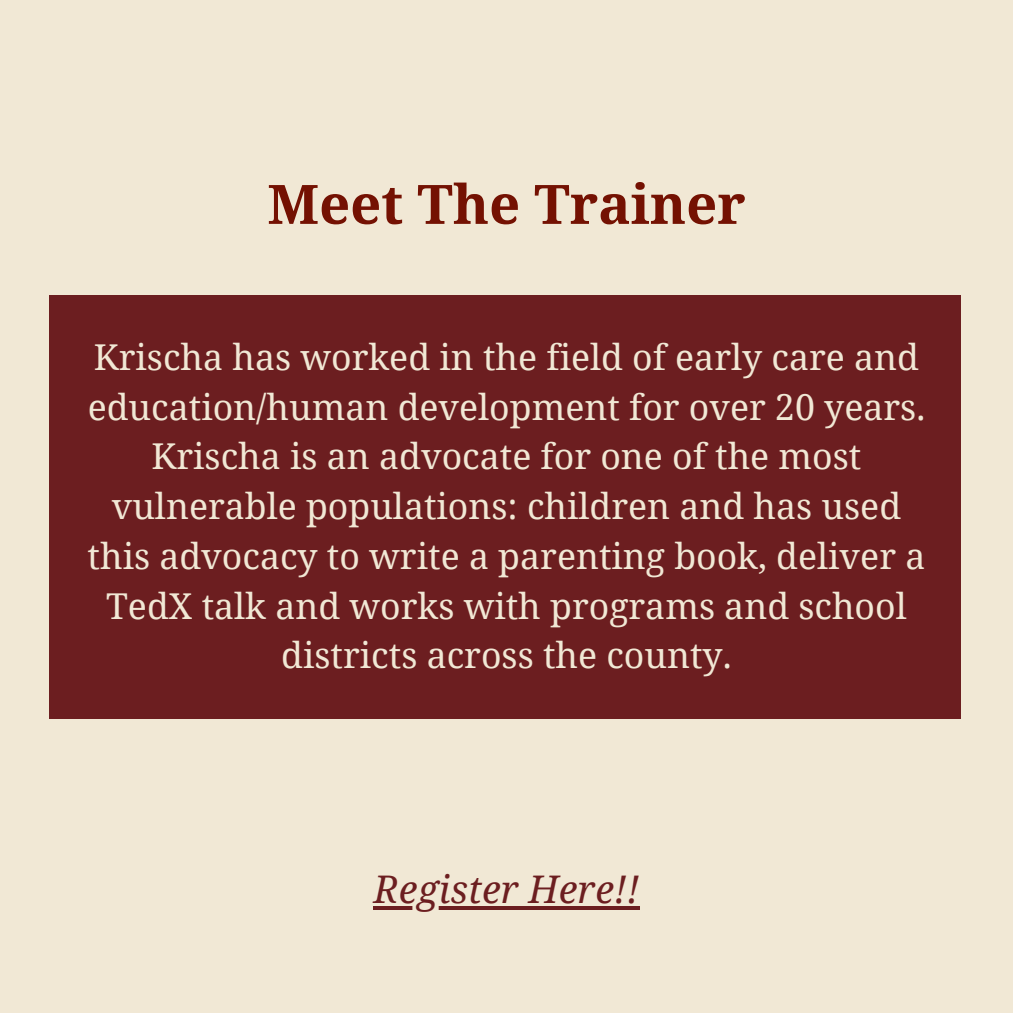
<style>
.page{position:relative;width:1013px;height:1013px;background:#fff}
.page>*{position:absolute;margin:0;border:0;box-sizing:border-box;transform-origin:0 0}
.t1{font:700 54.38px "Noto Serif";color:#741102}
.t2{font:italic 38.12px "Noto Serif";color:#6c1e20}
.t3{font:35.62px/49.8px "Noto Serif";color:#f1e8d5;text-align:center}
</style>
<div class="page">
<div style="left:0;top:0;width:1012px;height:1012px;background:#f1e8d5"></div>
<div style="left:50px;top:295px;width:910px;height:423px;background:#6c1e20"></div>
<hr style="left:373px;top:906px;width:266px;height:3px;background:#6c1e20">
<h1 class="t1" style="left:267px;top:166px;width:479px">Meet The Trainer</h1>
<p class="t3" style="left:88px;top:331px;width:839px">Krischa has worked in the field of early care and education/human development for over 20 years.<br>Krischa is an advocate for one of the most vulnerable populations: children and has used this advocacy to write a parenting book, deliver a TedX talk and works with programs and school districts across the county.</p>
<p class="t2" style="left:373px;top:862px;width:267px">Register Here!!</p>
</div>
